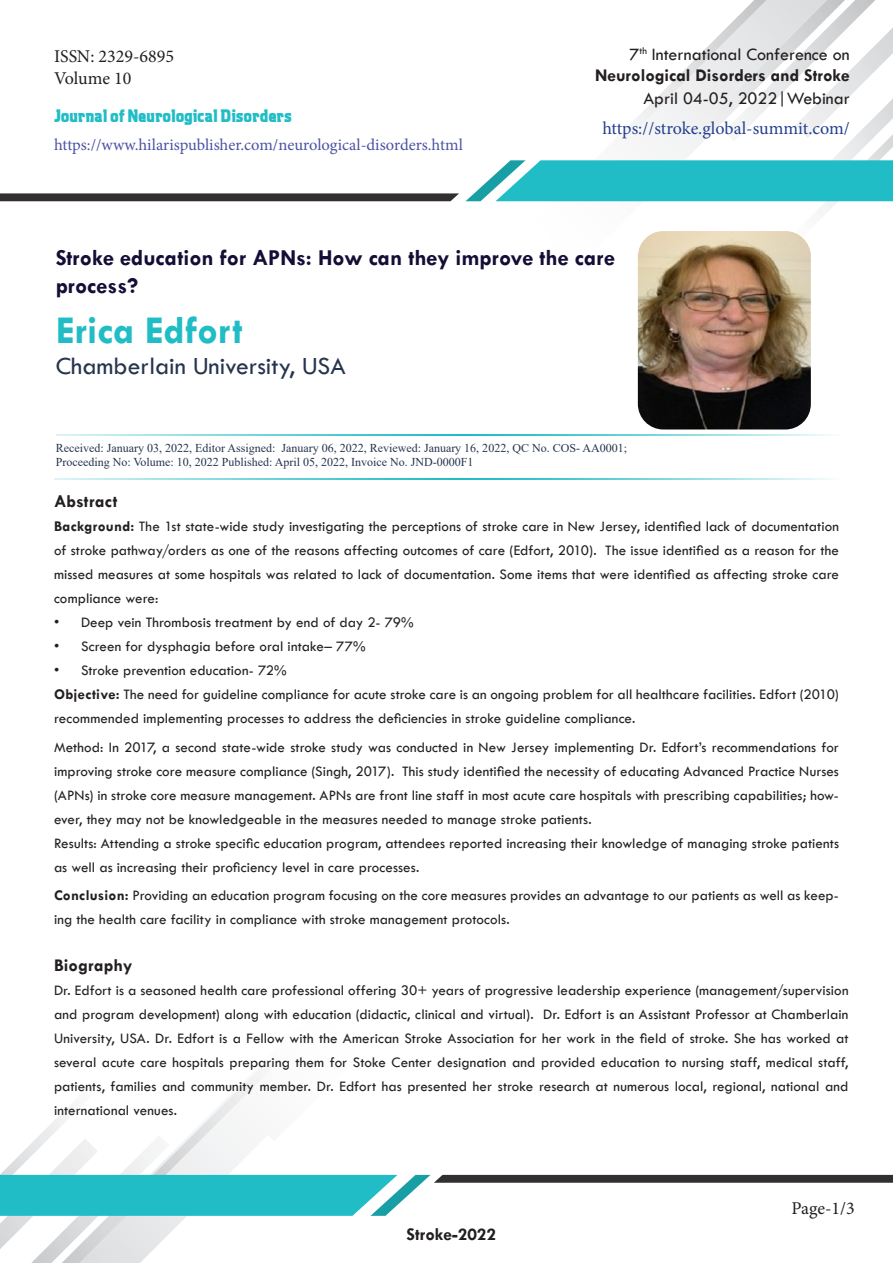
<style>
.page{position:relative;width:893px;height:1263px;background:#fff}
.page>*{position:absolute;margin:0;border:0;box-sizing:border-box;transform-origin:0 0}
.t1{font:700 39.6px "Tw Cen";color:#21bdc6}
.t2{font:25.65px "Tw Cen";color:#26344e}
.t3{font:700 22.95px/27.6px "Tw Cen";color:#160d36}
.t4{font:700 18px "Tw Cen";color:#231f20}
.t5{font:18px "Tw Cen";color:#231f20}
.t6{font:18px "Minion Pro";letter-spacing:-.005em;color:#253f8e}
.t7{font:18px "Minion Pro";color:#231f20}
.t8{font:800 18px "Aquatic";color:#21bdc6}
.t9{font:16.5px "Minion Pro";color:#4b52a3}
.t10{font:15px/24px "Tw Cen";letter-spacing:.005em;color:#231f20;text-align:justify}
.t11{font:12px "Times New Roman";color:#26344e}
.s1{font-weight:700}
</style>
<div class="page">
<svg style="left:0;top:1066px;width:893px;height:197px"></svg>
<svg style="left:0;top:193px;width:459px;height:8px"></svg>
<svg style="left:465px;top:0;width:428px;height:278px"></svg>
<hr style="left:54px;top:478px;width:785px;height:2px;background:#21bdc6">
<hr style="left:56px;top:434px;width:785px;height:2px;background:#21bdc6">
<img style="left:638px;top:231px;width:173px;height:198px">
<p class="t7" style="left:54px;top:44px;width:122px">ISSN: 2329-6895</p>
<p class="t7" style="left:54px;top:66px;width:79px">Volume 10</p>
<p class="t8" style="left:54px;top:104px;width:239px">Journal of Neurological Disorders</p>
<p class="t9" style="left:54px;top:133px;width:410px">https://www.hilarispublisher.com/neurological-disorders.html</p>
<p class="t5" style="left:630px;top:43px;width:222px">7<sup>th</sup> International Conference on</p>
<p class="t4" style="left:595px;top:65px;width:256px">Neurological Disorders and Stroke</p>
<p class="t5" style="left:643px;top:88px;width:208px">April 04-05, 2022|Webinar</p>
<p class="t6" style="left:602px;top:117px;width:249px">https://stroke.global-summit.com/</p>
<p class="t3" style="left:56px;top:243px;width:561px">Stroke education for APNs: How can they improve the care process?</p>
<p class="t1" style="left:56px;top:306px;width:189px">Erica Edfort</p>
<p class="t2" style="left:56px;top:350px;width:292px">Chamberlain University, USA</p>
<p class="t11" style="left:56px;top:439px;width:573px">Received: January 03, 2022, Editor Assigned: January 06, 2022, Reviewed: January 16, 2022, QC No. COS- AA0001;</p>
<p class="t11" style="left:56px;top:454px;width:419px">Proceeding No: Volume: 10, 2022 Published: April 05, 2022, Invoice No. JND-0000F1</p>
<p class="t4" style="left:54px;top:491px;width:65px">Abstract</p>
<p class="t10" style="left:54px;top:515px;width:786px"><span class="s1">Background:</span> The 1st state-wide study investigating the perceptions of stroke care in New Jersey, identified lack of documentation of stroke pathway/orders as one of the reasons affecting outcomes of care (Edfort, 2010). The issue identified as a reason for the missed measures at some hospitals was related to lack of documentation. Some items that were identified as affecting stroke care compliance were:</p>
<p class="t10" style="left:54px;top:611px;width:361px">• Deep vein Thrombosis treatment by end of day 2- 79%</p>
<p class="t10" style="left:54px;top:635px;width:313px">• Screen for dysphagia before oral intake– 77%</p>
<p class="t10" style="left:54px;top:659px;width:234px">• Stroke prevention education- 72%</p>
<p class="t10" style="left:54px;top:683px;width:786px"><span class="s1">Objective:</span> The need for guideline compliance for acute stroke care is an ongoing problem for all healthcare facilities. Edfort (2010) recommended implementing processes to address the deficiencies in stroke guideline compliance.</p>
<p class="t10" style="left:54px;top:735px;width:786px">Method: In 2017, a second state-wide stroke study was conducted in New Jersey implementing Dr. Edfort’s recommendations for improving stroke core measure compliance (Singh, 2017). This study identified the necessity of educating Advanced Practice Nurses (APNs) in stroke core measure management. APNs are front line staff in most acute care hospitals with prescribing capabilities; how&shy;ever, they may not be knowledgeable in the measures needed to manage stroke patients.</p>
<p class="t10" style="left:54px;top:831px;width:786px">Results: Attending a stroke specific education program, attendees reported increasing their knowledge of managing stroke patients as well as increasing their proficiency level in care processes.</p>
<p class="t10" style="left:54px;top:883px;width:786px"><span class="s1">Conclusion:</span> Providing an education program focusing on the core measures provides an advantage to our patients as well as keep&shy;ing the health care facility in compliance with stroke management protocols.</p>
<p class="t4" style="left:54px;top:954px;width:80px">Biography</p>
<p class="t10" style="left:54px;top:978px;width:796px">Dr. Edfort is a seasoned health care professional offering 30+ years of progressive leadership experience (management/supervision and program development) along with education (didactic, clinical and virtual). Dr. Edfort is an Assistant Professor at Chamberlain University, USA. Dr. Edfort is a Fellow with the American Stroke Association for her work in the field of stroke. She has worked at several acute care hospitals preparing them for Stoke Center designation and provided education to nursing staff, medical staff, patients, families and community member. Dr. Edfort has presented her stroke research at numerous local, regional, national and international venues.</p>
<p class="t4" style="left:406px;top:1223px;width:91px">Stroke-2022</p>
<p class="t7" style="left:791px;top:1196px;width:65px">Page-1/3</p>
</div>
